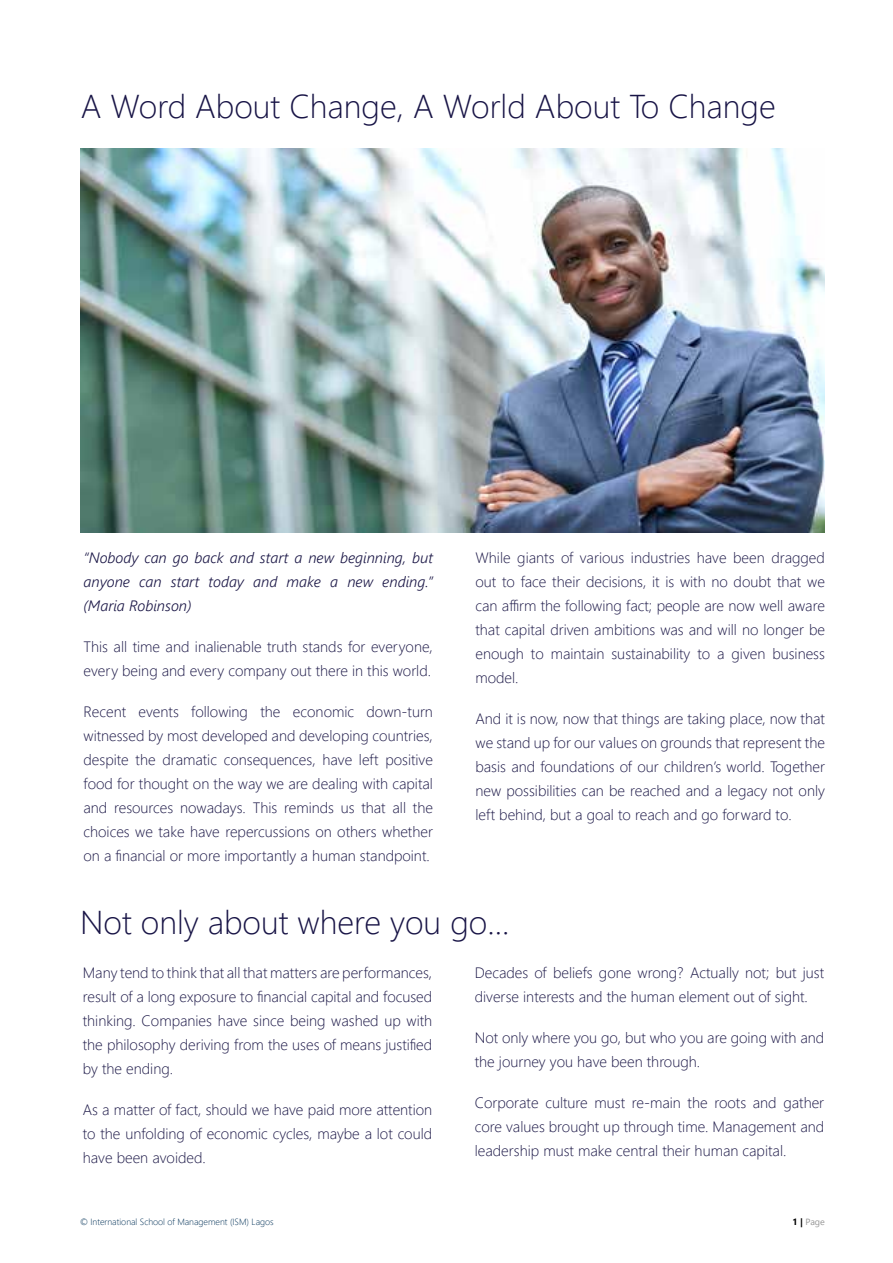
<style>
.page{position:relative;width:893px;height:1263px;background:#fff}
.page>*{position:absolute;margin:0;border:0;box-sizing:border-box;transform-origin:0 0}
.t1{font:300 33px "Segoe UI";color:#181446}
.t2{font:300 15px/24px "Segoe UI";color:#181444;text-align:justify}
.t3{font:italic 300 15px/24px "Segoe UI";color:#181444;text-align:justify}
.t4{font:300 9px "Segoe UI";color:#013157}
.t5{font:9px "Segoe UI";color:#969696}
.s1{font-weight:700;color:#000}
</style>
<div class="page">
<img style="left:80px;top:149px;width:744px;height:384px">
<h1 class="t1" style="left:81px;top:80px;width:696px">A Word About Change, A World About To Change</h1>
<p class="t3" style="left:84px;top:545px;width:351px">“Nobody can go back and start a new beginning, but anyone can start today and make a new ending.” (Maria Robinson)</p>
<p class="t2" style="left:84px;top:634px;width:351px">This all time and inalienable truth stands for everyone, every being and every company out there in this world.</p>
<p class="t2" style="left:84px;top:699px;width:351px">Recent events following the economic down-turn witnessed by most developed and developing countries, despite the dramatic consequences, have left positive food for thought on the way we are dealing with capital and resources nowadays. This reminds us that all the choices we take have repercussions on others whether on a financial or more importantly a human standpoint.</p>
<p class="t2" style="left:475px;top:545px;width:351px">While giants of various industries have been dragged out to face their decisions, it is with no doubt that we can affirm the following fact; people are now well aware that capital driven ambitions was and will no longer be enough to maintain sustainability to a given business model.</p>
<p class="t2" style="left:475px;top:706px;width:351px">And it is now, now that things are taking place, now that we stand up for our values on grounds that represent the basis and foundations of our children’s world. Together new possibilities can be reached and a legacy not only left behind, but a goal to reach and go forward to.</p>
<h1 class="t1" style="left:80px;top:895px;width:431px">Not only about where you go...</h1>
<p class="t2" style="left:83px;top:959px;width:351px">Many tend to think that all that matters are performances, result of a long exposure to financial capital and focused thinking. Companies have since being washed up with the philosophy deriving from the uses of means justified by the ending.</p>
<p class="t2" style="left:83px;top:1096px;width:351px">As a matter of fact, should we have paid more attention to the unfolding of economic cycles, maybe a lot could have been avoided.</p>
<p class="t2" style="left:475px;top:959px;width:351px">Decades of beliefs gone wrong? Actually not; but just diverse interests and the human element out of sight.</p>
<p class="t2" style="left:475px;top:1024px;width:351px">Not only where you go, but who you are going with and the journey you have been through.</p>
<p class="t2" style="left:475px;top:1089px;width:351px">Corporate culture must re-main the roots and gather core values brought up through time. Management and leadership must make central their human capital.</p>
<p class="t4" style="left:80px;top:1215px;width:195px">© International School of Management (ISM) Lagos</p>
<p class="t5" style="left:792px;top:1215px;width:34px"><span class="s1">1 |</span> Page</p>
</div>
